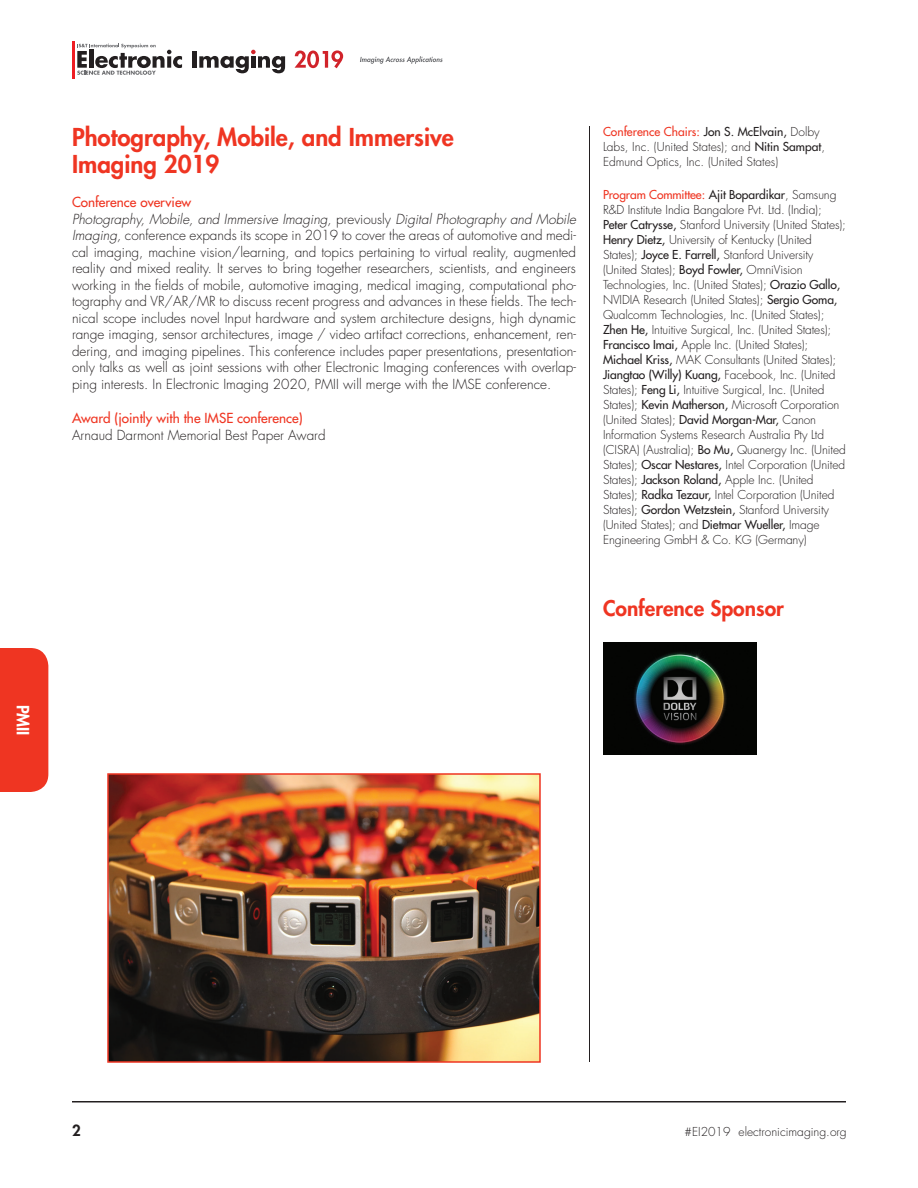
<style>
.page{position:relative;width:918px;height:1188px;background:#fff}
.page>*{position:absolute;margin:0;border:0;box-sizing:border-box;transform-origin:0 0}
.Intro_Con_Title{font:800 24px/27px "Futura Std";color:#ef3522}
.Intro_H2{font:800 21px "Futura Std";color:#ef3522}
.t1{font:800 16.5px "Futura Std";color:#fff}
.t2{font:800 15px "Futura Std";color:#231f20}
.Intro_txt{font:300 13.5px/16.5px "Futura Std";color:#231f20;text-align:justify}
.Intro_H2-2{font:500 13.5px "Futura Std";color:#ef3522}
.Intro_side{font:300 12px/15px "Futura Std";letter-spacing:-.005em;color:#231f20}
.s1{font-style:italic}
.s2{font-weight:500;color:#ef3522}
.s3{font-weight:500}
</style>
<div class="page">
<hr style="left:589px;top:126px;width:1px;height:936px;background:#231f20">
<hr style="left:72px;top:42px;width:3px;height:37px;background:#ee1d23">
<svg style="left:77px;top:44px;width:105px;height:31px"></svg>
<div style="left:192px;top:51px;width:5px;height:17px;background:#231f20"></div>
<svg style="left:199px;top:50px;width:86px;height:23px"></svg>
<svg style="left:295px;top:50px;width:48px;height:18px"></svg>
<svg style="left:360px;top:56px;width:83px;height:8px"></svg>
<hr style="left:72px;top:1101px;width:774px;height:1px;background:#231f20">
<div style="left:0;top:648px;width:48px;height:144px;background:#ef3522"></div>
<img style="left:603px;top:643px;width:153px;height:111px">
<img style="left:110px;top:776px;width:428px;height:284px">
<div style="left:107px;top:773px;width:434px;height:290px;border:2px solid #ef3522"></div>
<p class="t1" style="left:33px;top:705px;width:32px;rotate:90deg">PMII</p>
<p class="Intro_Con_Title" style="left:72px;top:123px;width:383px">Photography, Mobile, and Immersive<br>Imaging 2019</p>
<p class="Intro_H2-2" style="left:72px;top:194px;width:121px">Conference overview</p>
<p class="Intro_txt" style="left:72px;top:211px;width:506px"><span class="s1">Photography, Mobile, and Immersive Imaging,</span> previously <span class="s1">Digital Photography and Mobile Imaging,</span> conference expands its scope in 2019 to cover the areas of automotive and medi&shy;cal imaging, machine vision/learning, and topics pertaining to virtual reality, augmented reality and mixed reality. It serves to bring together researchers, scientists, and engineers working in the fields of mobile, automotive imaging, medical imaging, computational pho&shy;tography and VR/AR/MR to discuss recent progress and advances in these fields. The tech&shy;nical scope includes novel Input hardware and system architecture designs, high dynamic range imaging, sensor architectures, image / video artifact corrections, enhancement, ren&shy;dering, and imaging pipelines. This conference includes paper presentations, presentation&shy;only talks as well as joint sessions with other Electronic Imaging conferences with overlap&shy;ping interests. In Electronic Imaging 2020, PMII will merge with the IMSE conference.</p>
<p class="Intro_H2-2" style="left:72px;top:410px;width:232px">Award (jointly with the IMSE conference)</p>
<p class="Intro_txt" style="left:72px;top:427px;width:255px">Arnaud Darmont Memorial Best Paper Award</p>
<p class="Intro_side" style="left:603px;top:124px;width:224px"><span class="s2">Conference Chairs:</span> <span class="s3">Jon S. McElvain,</span> Dolby<br>Labs, Inc. (United States); and <span class="s3">Nitin Sampat</span>,<br>Edmund Optics, Inc. (United States)</p>
<p class="Intro_side" style="left:603px;top:187px;width:244px"><span class="s2">Program Committee:</span> <span class="s3">Ajit Bopardikar</span>, Samsung R&amp;D Institute India Bangalore Pvt. Ltd. (India); <span class="s3">Peter Catrysse,</span> Stanford University (United States); <span class="s3">Henry Dietz,</span> University of Kentucky (United States); <span class="s3">Joyce E. Farrell,</span> Stanford University (United States); <span class="s3">Boyd Fowler,</span> OmniVision Technologies, Inc. (United States); <span class="s3">Orazio Gallo, </span>NVIDIA Research (United States); <span class="s3">Sergio Goma, </span>Qualcomm Technologies, Inc. (United States); <span class="s3">Zhen He,</span> Intuitive Surgical, Inc. (United States); <span class="s3">Francisco Imai,</span> Apple Inc. (United States); <span class="s3">Michael Kriss,</span> MAK Consultants (United States); <span class="s3">Jiangtao (Willy) Kuang,</span> Facebook, Inc. (United States); <span class="s3">Feng Li,</span> Intuitive Surgical, Inc. (United States); <span class="s3">Kevin Matherson,</span> Microsoft Corporation (United States); <span class="s3">David Morgan-Mar,</span> Canon Information Systems Research Australia Pty Ltd (CISRA) (Australia); <span class="s3">Bo Mu,</span> Quanergy Inc. (United States); <span class="s3">Oscar Nestares,</span> Intel Corporation (United States); <span class="s3">Jackson Roland,</span> Apple Inc. (United States); <span class="s3">Radka Tezaur,</span> Intel Corporation (United States); <span class="s3">Gordon Wetzstein,</span> Stanford University (United States); and <span class="s3">Dietmar Wueller,</span> Image Engineering GmbH &amp; Co. KG (Germany)</p>
<p class="Intro_H2" style="left:603px;top:595px;width:182px">Conference Sponsor</p>
<p class="t2" style="left:72px;top:1121px;width:10px">2</p>
<p class="Intro_side" style="left:685px;top:1124px;width:164px">#EI2019 electronicimaging.org</p>
</div>
